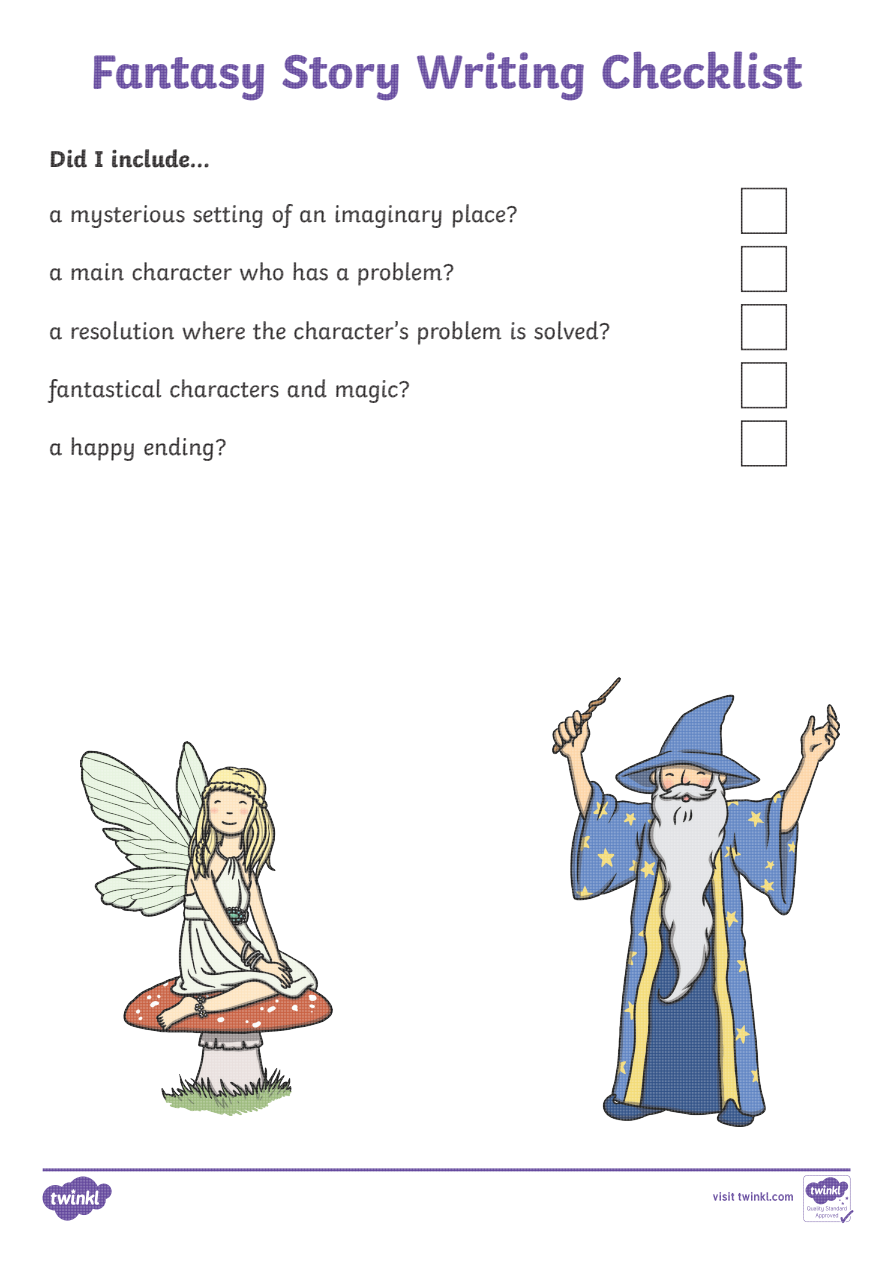
<style>
.page{position:relative;width:893px;height:1263px;background:#fff}
.page>*{position:absolute;margin:0;border:0;box-sizing:border-box;transform-origin:0 0}
.Heading_1{font:700 49.5px "Twinkl";letter-spacing:-.015em;color:#62469c}
.KS1_Body_Copy{font:24px "Twinkl";color:#282526}
.Heading_3{font:700 24px "Twinkl";color:#282526}
</style>
<div class="page">
<img style="left:42px;top:187px;width:812px;height:1036px">
<p class="Heading_1" style="left:90px;top:31px;width:714px">Fantasy Story Writing Checklist</p>
<p class="Heading_3" style="left:49px;top:139px;width:162px">Did I include…</p>
<p class="KS1_Body_Copy" style="left:49px;top:196px;width:470px">a mysterious setting of an imaginary place?</p>
<p class="KS1_Body_Copy" style="left:49px;top:254px;width:406px">a main character who has a problem?</p>
<p class="KS1_Body_Copy" style="left:49px;top:312px;width:563px">a resolution where the character’s problem is solved?</p>
<p class="KS1_Body_Copy" style="left:49px;top:370px;width:362px">fantastical characters and magic?</p>
<p class="KS1_Body_Copy" style="left:49px;top:428px;width:179px">a happy ending?</p>
</div>
